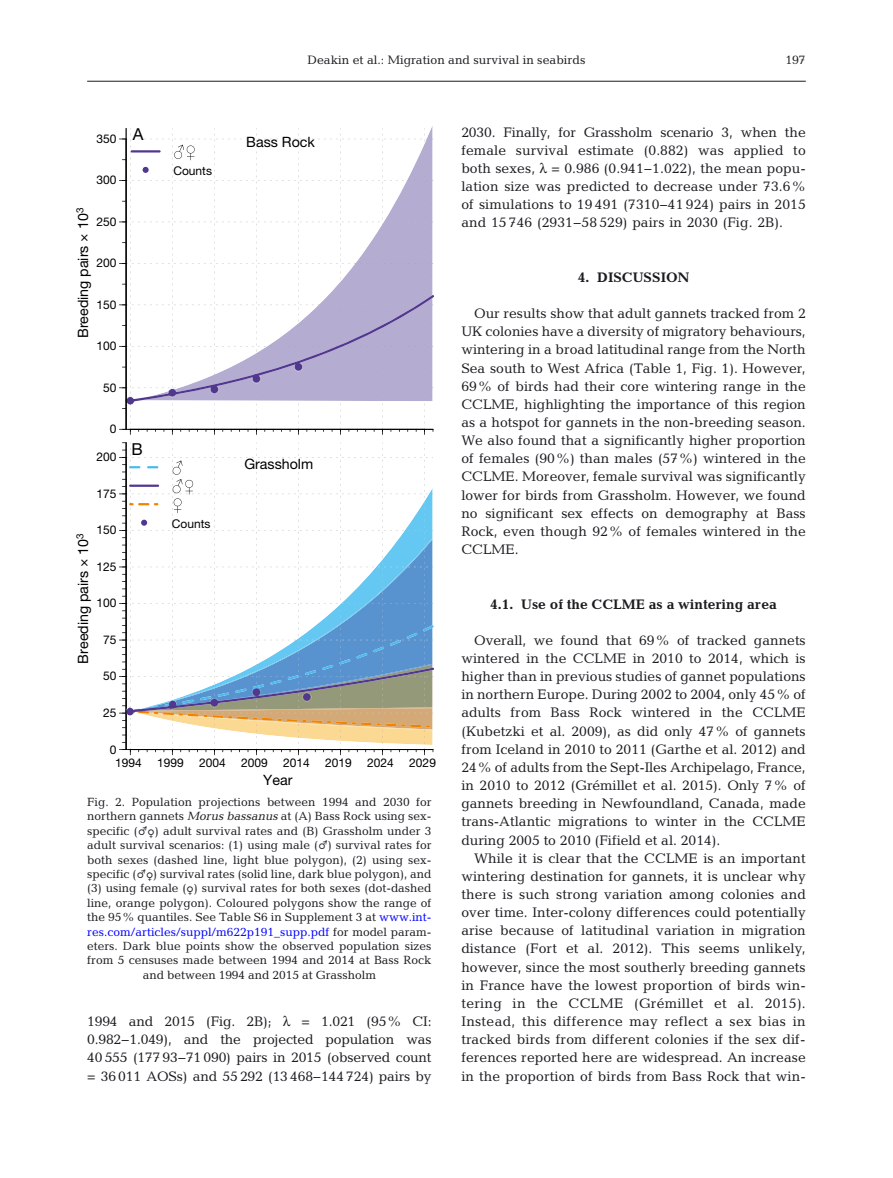
<style>
.page{position:relative;width:893px;height:1178px;background:#fff}
.page>*{position:absolute;margin:0;border:0;box-sizing:border-box;transform-origin:0 0}
.t1{font:16.5px "Helvetica Neue";color:#000}
.t2{font:14.25px "Helvetica Neue";color:#000}
.t3{font:13.95px/18.1px "Candida";color:#1b1c20;text-align:justify}
.t4{font:700 13.95px "Candida";color:#1b1c20}
.t5{font:12.3px "Candida";color:#1b1c20}
.t6{font:12px/14.4px "Candida";color:#1b1c20;text-align:center}
.t7{font:12px "Helvetica Neue";color:#000}
.s1{font-family:"Oblique Straight Plain"}
.s2{font-family:"Ir Special Plain"}
.s3{color:#00f}
</style>
<div class="page">
<hr style="left:87px;top:81px;width:719px;height:1px;background:#1b1c20">
<svg style="left:119px;top:128px;width:315px;height:307px"></svg>
<svg style="left:126px;top:128px;width:307px;height:302px"></svg>
<svg style="left:119px;top:442px;width:315px;height:313px"></svg>
<svg style="left:126px;top:442px;width:307px;height:308px"></svg>
<img style="left:126px;top:700px;width:51px;height:16px">
<p class="t5" style="left:307px;top:55px;width:280px">Deakin et al.: Migration and survival in seabirds</p>
<p class="t5" style="left:785px;top:55px;width:22px">197</p>
<p class="t7" style="left:96px;top:134px;width:22px">350</p>
<p class="t7" style="left:96px;top:176px;width:22px">300</p>
<p class="t2" style="left:78px;top:338px;width:132px;rotate:-90deg">Breeding pairs × 10<sup>3</sup></p>
<p class="t7" style="left:96px;top:217px;width:22px">250</p>
<p class="t7" style="left:96px;top:259px;width:22px">200</p>
<p class="t7" style="left:96px;top:300px;width:22px">150</p>
<p class="t7" style="left:96px;top:342px;width:22px">100</p>
<p class="t7" style="left:103px;top:383px;width:15px">50</p>
<p class="t7" style="left:110px;top:425px;width:8px">0</p>
<p class="t1" style="left:133px;top:128px;width:12px">A</p>
<p class="t7" style="left:96px;top:453px;width:48px">200 <sup>B</sup></p>
<p class="t7" style="left:96px;top:489px;width:22px">175</p>
<p class="t7" style="left:96px;top:526px;width:22px">150</p>
<p class="t2" style="left:78px;top:664px;width:132px;rotate:-90deg">Breeding pairs × 10<sup>3</sup></p>
<p class="t7" style="left:96px;top:562px;width:22px">125</p>
<p class="t7" style="left:96px;top:599px;width:22px">100</p>
<p class="t7" style="left:103px;top:635px;width:15px">75</p>
<p class="t7" style="left:103px;top:672px;width:15px">50</p>
<p class="t7" style="left:103px;top:708px;width:15px">25</p>
<p class="t7" style="left:110px;top:745px;width:8px">0</p>
<p class="t7" style="left:173px;top:167px;width:40px">Counts</p>
<p class="t7" style="left:172px;top:520px;width:40px">Counts</p>
<p class="t2" style="left:246px;top:136px;width:70px">Bass Rock</p>
<p class="t2" style="left:244px;top:459px;width:70px">Grassholm</p>
<p class="t7" style="left:115px;top:758px;width:28px">1994</p>
<p class="t7" style="left:157px;top:758px;width:28px">1999</p>
<p class="t7" style="left:199px;top:758px;width:28px">2004</p>
<p class="t7" style="left:241px;top:758px;width:28px">2009</p>
<p class="t7" style="left:283px;top:758px;width:28px">2014</p>
<p class="t7" style="left:325px;top:758px;width:28px">2019</p>
<p class="t7" style="left:367px;top:758px;width:28px">2024</p>
<p class="t7" style="left:409px;top:758px;width:28px">2029</p>
<p class="t2" style="left:263px;top:774px;width:31px">Year</p>
<p class="t6" style="left:87px;top:796px;width:346px">Fig. 2. Population projections between 1994 and 2030 for northern gannets <span class="s1">Morus bassanus</span> at (A) Bass Rock using sex&shy;specific (<span class="s2">MF</span>) adult survival rates and (B) Grassholm under 3 adult survival scenarios: (1) using male (<span class="s2">M</span>) survival rates for both sexes (dashed line, light blue polygon), (2) using sex&shy;specific (<span class="s2">MF</span>) survival rates (solid line, dark blue polygon), and (3) using female (<span class="s2">F</span>) survival rates for both sexes (dot-dashed line, orange polygon). Coloured polygons show the range of the 95% quantiles. See Table S6 in Supplement 3 at <span class="s3">www. int&shy;res. com/ articles/ suppl/ m622 p191 _ supp. pdf</span> for model param&shy;eters. Dark blue points show the observed population sizes from 5 censuses made between 1994 and 2014 at Bass Rock and between 1994 and 2015 at Grassholm</p>
<p class="t3" style="left:87px;top:1014px;width:346px;text-indent:214px">= 1.021 (95% CI:<br>0.982−1.049), and the projected population was 40 555 (177 93−71 090) pairs in 2015 (observed count = 36 011 AOSs) and 55 292 (13 468− 144 724) pairs by</p>
<p class="t3" style="left:87px;top:1014px;width:186px">1994 and 2015 (Fig. 2B);</p>
<p class="t3" style="left:461px;top:124px;width:346px">2030. Finally, for Grass holm scenario 3, when the female survival estimate (0.882) was applied to both sexes, = 0.986 (0.941− 1.022), the mean popu&shy;lation size was predicted to decrease under 73.6% of simulations to 19 491 (7310−41 924) pairs in 2015 and 15 746 (2931−58 529) pairs in 2030 (Fig. 2B).</p>
<p class="t4" style="left:578px;top:272px;width:113px">4. DISCUSSION</p>
<p class="t3" style="left:461px;top:306px;width:346px;text-indent:13px">Our results show that adult gannets tracked from 2<br>UK colonies have a diversity of migratory behaviours, wintering in a broad latitudinal range from the North Sea south to West Africa (Table 1, Fig. 1). However, 69% of birds had their core wintering range in the CCLME, highlighting the importance of this region as a hotspot for gannets in the non-breeding season.<br>We also found that a significantly higher proportion of females (90%) than males (57%) wintered in the CCLME. Moreover, female survival was significantly lower for birds from Grassholm. However, we found no significant sex effects on demography at Bass Rock, even though 92% of females wintered in the CCLME.</p>
<p class="t4" style="left:490px;top:599px;width:288px">4.1. Use of the CCLME as a wintering area</p>
<p class="t3" style="left:461px;top:632px;width:346px;text-indent:13px">Overall, we found that 69% of tracked gannets wintered in the CCLME in 2010 to 2014, which is higher than in previous studies of gannet populations in northern Europe. During 2002 to 2004, only 45% of adults from Bass Rock wintered in the CCLME (Kubetzki et al. 2009), as did only 47% of gannets from Iceland in 2010 to 2011 (Garthe et al. 2012) and 24% of adults from the Sept-Iles Archipelago, France, in 2010 to 2012 (Grémillet et al. 2015). Only 7% of gannets breeding in Newfoundland, Canada, made trans-Atlantic migrations to winter in the CCLME during 2005 to 2010 (Fifield et al. 2014).</p>
<p class="t3" style="left:461px;top:850px;width:346px;text-indent:13px">While it is clear that the CCLME is an important wintering destination for gannets, it is unclear why there is such strong variation among colonies and over time. Inter-colony differences could potentially arise because of latitudinal variation in migration distance (Fort et al. 2012). This seems unlikely, however, since the most southerly breeding gannets in France have the lowest proportion of birds win&shy;tering in the CCLME (Grémillet et al. 2015).<br>Instead, this difference may reflect a sex bias in tracked birds from different colonies if the sex dif&shy;ferences reported here are widespread. An increase in the proportion of birds from Bass Rock that win-</p>
</div>
